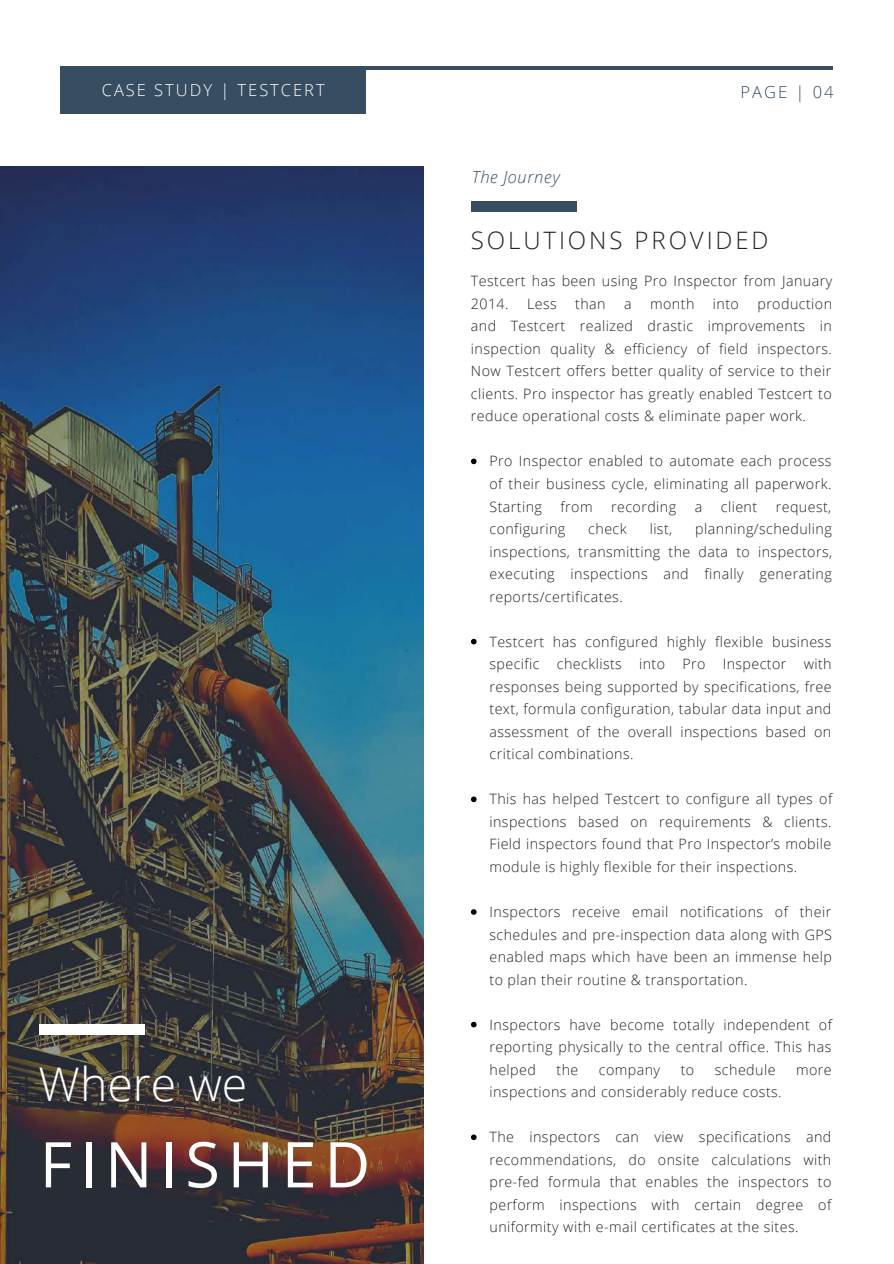
<style>
.page{position:relative;width:894px;height:1264px;background:#fff}
.page>*{position:absolute;margin:0;border:0;box-sizing:border-box;transform-origin:0 0}
.t1{font:63px "Open Sans";letter-spacing:.12em;color:#fff}
.t2{font:300 46.35px "Open Sans";color:#fff}
.t3{font:300 24px "Open Sans";letter-spacing:.12em;color:#222}
.t4{font:300 16.5px "Open Sans";letter-spacing:.12em;color:#fff}
.t5{font:italic 300 16.5px "Open Sans";letter-spacing:.04em;color:#364d62}
.t6{font:300 16.5px "Open Sans";letter-spacing:.12em;color:#364d62}
.t7{font:300 14.25px/22.5px "Open Sans";letter-spacing:.03em;color:#222;text-align:justify}
</style>
<div class="page">
<hr style="left:61px;top:66px;width:771px;height:4px;background:#364d62">
<div style="left:61px;top:66px;width:305px;height:48px;background:#364d62"></div>
<img style="left:0;top:166px;width:423px;height:1097px">
<div style="left:39px;top:1024px;width:105px;height:10px;background:#fff"></div>
<div style="left:471px;top:201px;width:105px;height:10px;background:#364d62"></div>
<svg style="left:471px;top:458px;width:5px;height:6px"></svg>
<svg style="left:471px;top:638px;width:5px;height:6px"></svg>
<svg style="left:471px;top:796px;width:5px;height:6px"></svg>
<svg style="left:471px;top:909px;width:5px;height:5px"></svg>
<svg style="left:471px;top:1021px;width:5px;height:6px"></svg>
<svg style="left:471px;top:1134px;width:5px;height:6px"></svg>
<p class="t4" style="left:102px;top:79px;width:224px">CASE STUDY | TESTCERT</p>
<p class="t6" style="left:740px;top:80px;width:94px">PAGE | 04</p>
<p class="t5" style="left:471px;top:165px;width:89px">The Journey</p>
<h3 class="t3" style="left:471px;top:224px;width:299px">SOLUTIONS PROVIDED</h3>
<h2 class="t2" style="left:39px;top:1051px;width:210px">Where we</h2>
<h1 class="t1" style="left:40px;top:1120px;width:332px">FINISHED</h1>
<p class="t7" style="left:471px;top:269px;width:362px">Testcert has been using Pro Inspector from January<br>2014.</p>
<p class="t7" style="left:471px;top:292px;width:362px;text-indent:286px">production and Testcert realized drastic improvements in inspection quality &amp; efficiency of field inspectors.<br>Now Testcert offers better quality of service to their clients. Pro inspector has greatly enabled Testcert to reduce operational costs &amp; eliminate paper work.</p>
<p class="t7" style="left:527px;top:292px;width:31px">Less</p>
<p class="t7" style="left:575px;top:292px;width:32px">than</p>
<p class="t7" style="left:624px;top:292px;width:9px">a</p>
<p class="t7" style="left:650px;top:292px;width:46px">month</p>
<p class="t7" style="left:712px;top:292px;width:28px">into</p>
<p class="t7" style="left:489px;top:449px;width:343px">Pro Inspector enabled to automate each process of their business cycle, eliminating all paperwork.<br>Starting</p>
<p class="t7" style="left:560px;top:494px;width:34px">from</p>
<p class="t7" style="left:611px;top:494px;width:67px">recording</p>
<p class="t7" style="left:694px;top:494px;width:9px">a</p>
<p class="t7" style="left:720px;top:494px;width:38px">client</p>
<p class="t7" style="left:775px;top:494px;width:57px">request,</p>
<p class="t7" style="left:489px;top:517px;width:77px">configuring</p>
<p class="t7" style="left:588px;top:517px;width:40px">check</p>
<p class="t7" style="left:649px;top:517px;width:24px">list,</p>
<p class="t7" style="left:489px;top:517px;width:344px;text-indent:206px">planning/scheduling inspections, transmitting the data to inspectors, executing inspections and finally generating reports/certificates.</p>
<p class="t7" style="left:489px;top:630px;width:343px">Testcert has configured highly flexible business specific checklists into Pro Inspector with responses being supported by specifications, free text, formula configuration, tabular data input and assessment of the overall inspections based on critical combinations.</p>
<p class="t7" style="left:489px;top:787px;width:344px">This has helped Testcert to configure all types of inspections based on requirements &amp; clients.<br>Field inspectors found that Pro Inspector’s mobile module is highly flexible for their inspections.</p>
<p class="t7" style="left:489px;top:900px;width:344px">Inspectors receive email notifications of their schedules and pre-inspection data along with GPS enabled maps which have been an immense help to plan their routine &amp; transportation.</p>
<p class="t7" style="left:489px;top:1012px;width:344px">Inspectors have become totally independent of reporting physically to the central office. This has helped</p>
<p class="t7" style="left:556px;top:1057px;width:23px">the</p>
<p class="t7" style="left:598px;top:1057px;width:63px">company</p>
<p class="t7" style="left:680px;top:1057px;width:15px">to</p>
<p class="t7" style="left:714px;top:1057px;width:62px">schedule</p>
<p class="t7" style="left:795px;top:1057px;width:37px">more</p>
<p class="t7" style="left:489px;top:1080px;width:293px">inspections and considerably reduce costs.</p>
<p class="t7" style="left:489px;top:1125px;width:343px">The inspectors can view specifications and recommendations, do onsite calculations with pre-fed formula that enables the inspectors to perform inspections with certain degree of uniformity with e-mail certificates at the sites.</p>
</div>
